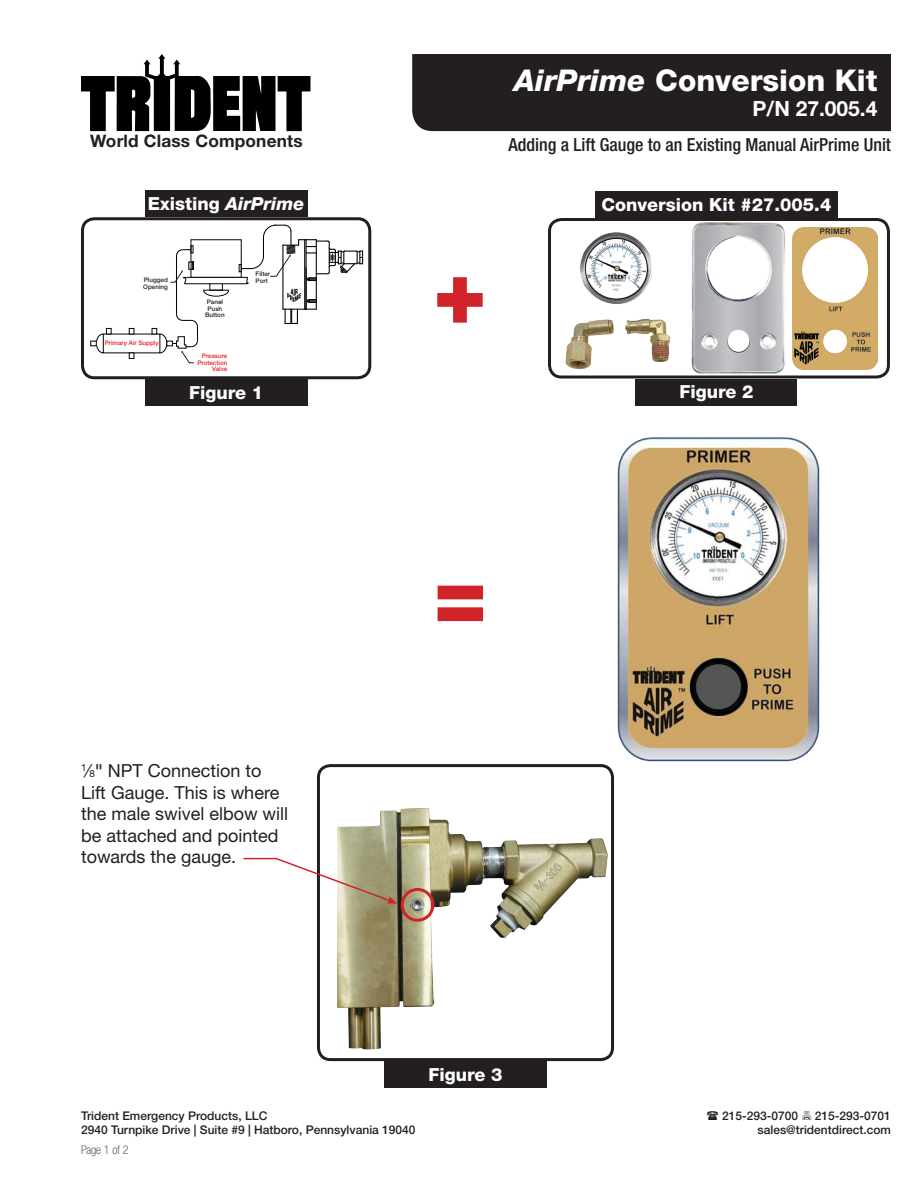
<style>
.page{position:relative;width:918px;height:1188px;background:#fff}
.page>*{position:absolute;margin:0;border:0;box-sizing:border-box;transform-origin:0 0}
.t1{font:900 90px "Helvetica Neue LT Std";color:#d1232a}
.t2{font:800 30px "Helvetica Neue LT Std";color:#fff}
.t3{font:700 21px "Helvetica Neue LT Std";color:#fff}
.t4{font:18px/21.6px "Helvetica Neue LT Std";color:#231f20}
.Figure{font:800 18px "Helvetica Neue LT Std";color:#fff}
.t5{font:500 condensed 18px "Helvetica Neue LT Std";color:#231f20}
.t6{font:700 17.25px "Helvetica Neue LT Std";letter-spacing:.01em;color:#231f20}
.t7{font:500 12px/14.4px "Helvetica Neue LT Std";color:#231f20;text-align:right}
.t8{font:100 condensed 12px "Helvetica Neue LT Std";color:#231f20}
.t9{font:500 6.3px/6.8px "Helvetica Neue LT Std";color:#ee1d23;text-align:right}
.t10{font:500 6.3px/6.3px "Helvetica Neue LT Std";color:#231f20}
.s1{font-style:italic}
.s2{font-size:9.9px}
.s3{font-weight:500;font-stretch:condensed}
</style>
<div class="page">
<svg style="left:81px;top:54px;width:229px;height:77px"></svg>
<div style="left:412px;top:54px;width:479px;height:77px;background:#231f20"></div>
<svg style="left:129px;top:328px;width:5px;height:6px"></svg>
<svg style="left:129px;top:353px;width:5px;height:6px"></svg>
<svg style="left:90px;top:328px;width:21px;height:25px"></svg>
<svg style="left:152px;top:224px;width:211px;height:139px"></svg>
<div style="left:81px;top:217px;width:290px;height:162px;border:3px solid #231f20;border-radius:12px"></div>
<div style="left:548px;top:218px;width:342px;height:161px;border:3px solid #231f20;border-radius:12px"></div>
<div style="left:145px;top:379px;width:162px;height:27px;background:#231f20"></div>
<div style="left:595px;top:191px;width:243px;height:27px;background:#231f20"></div>
<div style="left:145px;top:190px;width:162px;height:27px;background:#231f20"></div>
<div style="left:635px;top:379px;width:162px;height:27px;background:#231f20"></div>
<img style="left:317px;top:764px;width:297px;height:297px">
<div style="left:317px;top:764px;width:297px;height:297px;border:3px solid #231f20;border-radius:12px"></div>
<img style="left:580px;top:232px;width:72px;height:72px">
<img style="left:792px;top:227px;width:86px;height:142px">
<img style="left:617px;top:437px;width:203px;height:325px">
<div style="left:401px;top:888px;width:33px;height:34px;border:3px solid #d1232a;border-radius:50%"></div>
<img style="left:565px;top:318px;width:106px;height:52px">
<img style="left:689px;top:221px;width:97px;height:155px">
<div style="left:385px;top:1061px;width:162px;height:27px;background:#231f20"></div>
<svg style="left:243px;top:857px;width:155px;height:47px"></svg>
<h3 class="t6" style="left:90px;top:130px;width:214px">World Class Components</h3>
<h2 class="t2" style="left:514px;top:62px;width:365px"><span class="s1">AirPrime</span> Conversion Kit</h2>
<h3 class="t3" style="left:753px;top:95px;width:126px">P/N 27.005.4</h3>
<p class="t5" style="left:509px;top:134px;width:384px">Adding a Lift Gauge to an Existing Manual AirPrime Unit</p>
<p class="Figure" style="left:148px;top:193px;width:158px">Existing <span class="s1">AirPrime</span></p>
<p class="Figure" style="left:602px;top:194px;width:231px">Conversion Kit #27.005.4</p>
<p class="t10" style="left:143px;top:277px;width:26px;line-height:6.8px">Plugged<br>Opening</p>
<p class="t9" style="left:105px;top:339px;width:55px">Primary Air Supply</p>
<p class="t10" style="left:205px;top:299px;width:21px;text-align:center">Panel<br>Push<br>Button</p>
<p class="t9" style="left:197px;top:352px;width:32px">Pressure<br>Protection<br>Valve</p>
<p class="t10" style="left:256px;top:271px;width:16px;line-height:6.8px">Filter<br>Port</p>
<p class="Figure" style="left:189px;top:382px;width:76px">Figure 1</p>
<p class="t4" style="left:81px;top:760px;width:209px"><sup>1</sup>⁄<span class="s2">8</span><span class="s3">"</span> NPT Connection to<br>Lift Gauge. This is where the male swivel elbow will be attached and pointed towards the gauge.</p>
<p class="t1" style="left:433px;top:237px;width:55px">+</p>
<p class="t1" style="left:433px;top:540px;width:55px">=</p>
<p class="t7" style="left:81px;top:1108px;width:336px;text-align:left">Trident Emergency Products, LLC<br>2940 Turnpike Drive | Suite #9 | Hatboro, Pennsylvania 19040</p>
<p class="t8" style="left:81px;top:1143px;width:49px">Page 1 of 2</p>
<p class="Figure" style="left:428px;top:1064px;width:76px">Figure 3</p>
<p class="Figure" style="left:679px;top:381px;width:76px">Figure 2</p>
<p class="t7" style="left:722px;top:1108px;width:78px">215-293-0700</p>
<p class="t7" style="left:758px;top:1108px;width:135px">215-293-0701 sales@tridentdirect.com</p>
</div>
